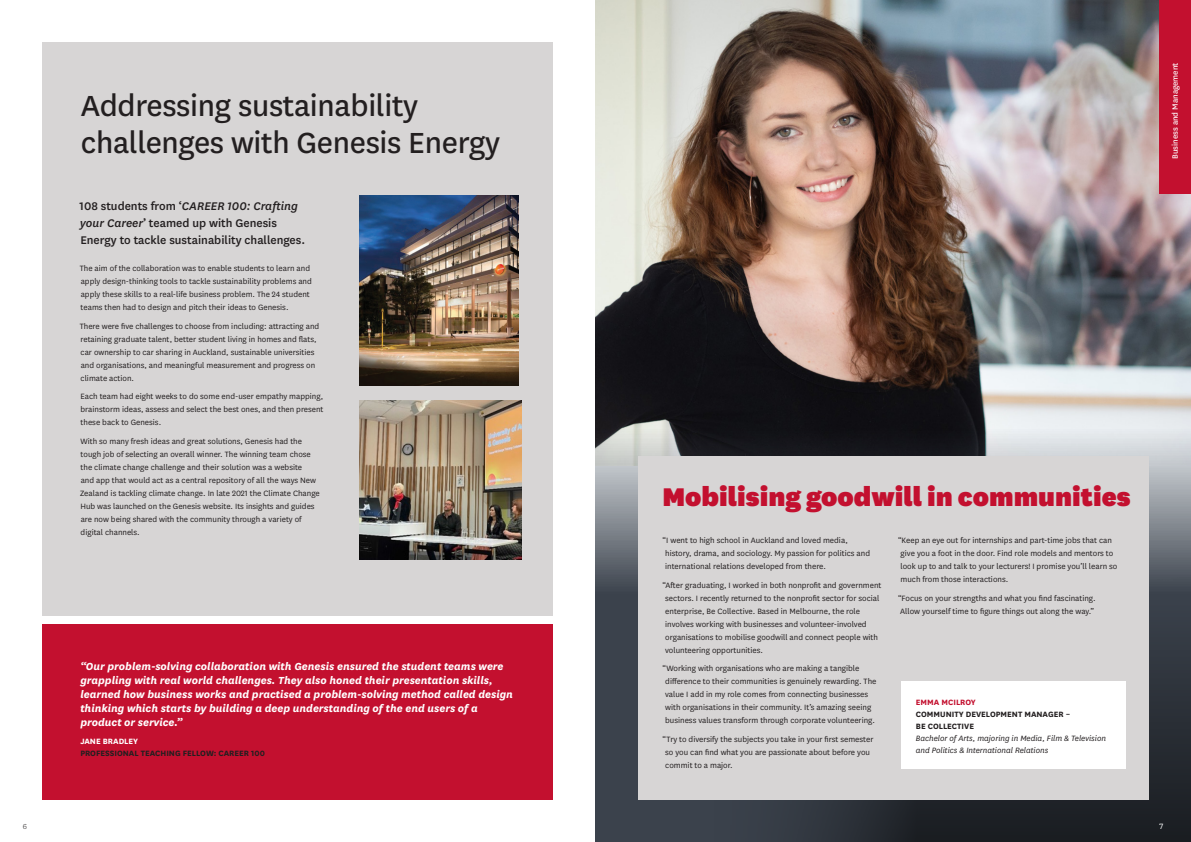
<style>
.page{position:relative;width:1191px;height:842px;background:#fff}
.page>*{position:absolute;margin:0;border:0;box-sizing:border-box;transform-origin:0 0}
._1__Main_Heading{font:34px/37px "National";letter-spacing:-.01em;color:#231f20}
._3a__Profile_Heading{font:900 30px "National";color:#c3102f}
._3b__Profile_Body_co{font:500 13px/17px "National";color:#231f20}
._8__Pull_quote_white{font:italic 700 12px/14px "National";color:#fff}
._3b__Profile_Body_co-2{font:9px/13px "National";color:#231f20}
._7__Qualifications{font:italic 9px/12px "National";color:#231f20}
._5__Job_Title{font:700 9px/12px "National";color:#231f20}
._3b__Profile_Body_co-3{font:9px "National";color:#fff}
._5__Job_Title-2{font:700 9px "National";color:#c3102f}
._5__Job_Title-3{font:700 9px "National";color:#fff}
._3b__Profile_Body_co-4{font:9px "National";color:#fff}
.t1{font:300 8.5px "National";color:#231f20}
.s1{font-style:italic}
</style>
<div class="page">
<img style="left:595px;top:0;width:596px;height:417px">
<svg style="left:595px;top:417px;width:596px;height:425px;background:#676b71"></svg>
<svg style="left:689px;top:533px;width:502px;height:309px;background:#2d3138"></svg>
<div style="left:43px;top:42px;width:510px;height:573px;background:#d7d5d5"></div>
<div style="left:43px;top:624px;width:510px;height:176px;background:#c3102f"></div>
<div style="left:1159px;top:0;width:32px;height:193px;background:#c3102f"></div>
<img style="left:359px;top:196px;width:160px;height:190px">
<img style="left:359px;top:401px;width:163px;height:158px">
<div style="left:638px;top:457px;width:510px;height:343px;background:#d7d5d5"></div>
<div style="left:901px;top:681px;width:224px;height:88px;background:#fff"></div>
<p class="_1__Main_Heading" style="left:81px;top:85px;width:421px">Addressing sustainability challenges with Genesis Energy</p>
<p class="_3b__Profile_Body_co" style="left:80px;top:196px;width:227px">108 students from ‘<span class="s1">CAREER 100: Crafting your Career</span>’ teamed up with Genesis<br>Energy to tackle sustainability challenges.</p>
<p class="_3b__Profile_Body_co-2" style="left:80px;top:261px;width:233px">The aim of the collaboration was to enable students to learn and apply design-thinking tools to tackle sustainability problems and apply these skills to a real-life business problem. The 24 student teams then had to design and pitch their ideas to Genesis.</p>
<p class="_3b__Profile_Body_co-2" style="left:80px;top:319px;width:241px">There were five challenges to choose from including: attracting and retaining graduate talent, better student living in homes and flats, car ownership to car sharing in Auckland, sustainable universities and organisations, and meaningful measurement and progress on climate action.</p>
<p class="_3b__Profile_Body_co-2" style="left:80px;top:390px;width:244px;text-align:justify">Each team had eight weeks to do some end-user empathy mapping, brainstorm ideas, assess and select the best ones, and then present these back to Genesis.</p>
<p class="_3b__Profile_Body_co-2" style="left:80px;top:434px;width:241px">With so many fresh ideas and great solutions, Genesis had the tough job of selecting an overall winner. The winning team chose the climate change challenge and their solution was a website<br>and app that would act as a central repository of all the ways New Zealand is tackling climate change. In late 2021 the Climate Change Hub was launched on the Genesis website. Its insights and guides are now being shared with the community through a variety of digital channels.</p>
<p class="_8__Pull_quote_white" style="left:80px;top:659px;width:434px">“Our problem-solving collaboration with Genesis ensured the student teams were grappling with real world challenges. They also honed their presentation skills, learned how business works and practised a problem-solving method called design thinking which starts by building a deep understanding of the end users of a product or service.”</p>
<p class="_5__Job_Title-3" style="left:80px;top:735px;width:59px">JANE BRADLEY</p>
<p class="_5__Job_Title" style="left:80px;top:746px;width:186px">PROFESSIONAL TEACHING FELLOW: CAREER 100</p>
<p class="_3b__Profile_Body_co-3" style="left:1169px;top:159px;width:98px;rotate:-90deg">Business and Management</p>
<p class="_3a__Profile_Heading" style="left:662px;top:476px;width:469px">Mobilising goodwill in communities</p>
<p class="_3b__Profile_Body_co-2" style="left:662px;top:533px;width:209px">“I went to high school in Auckland and loved media, history, drama, and sociology. My passion for politics and international relations developed from there.</p>
<p class="_3b__Profile_Body_co-2" style="left:662px;top:578px;width:220px">“After graduating, I worked in both nonprofit and government sectors. I recently returned to the nonprofit sector for social enterprise, Be Collective. Based in Melbourne, the role involves working with businesses and volunteer-involved organisations to mobilise goodwill and connect people with volunteering opportunities.</p>
<p class="_3b__Profile_Body_co-2" style="left:662px;top:662px;width:215px">“Working with organisations who are making a tangible difference to their communities is genuinely rewarding. The value I add in my role comes from connecting businesses with organisations in their community. It’s amazing seeing business values transform through corporate volunteering.</p>
<p class="_3b__Profile_Body_co-2" style="left:662px;top:732px;width:212px">“Try to diversify the subjects you take in your first semester so you can find what you are passionate about before you commit to a major.</p>
<p class="_3b__Profile_Body_co-2" style="left:898px;top:533px;width:221px">“Keep an eye out for internships and part-time jobs that can give you a foot in the door. Find role models and mentors to look up to and talk to your lecturers! I promise you’ll learn so much from those interactions.</p>
<p class="_3b__Profile_Body_co-2" style="left:898px;top:591px;width:199px">“Focus on your strengths and what you find fascinating.<br>Allow yourself time to figure things out along the way.”</p>
<p class="_5__Job_Title-2" style="left:916px;top:696px;width:61px">EMMA MCILROY</p>
<p class="_5__Job_Title" style="left:916px;top:708px;width:156px">COMMUNITY DEVELOPMENT MANAGER –<br>BE COLLECTIVE</p>
<p class="_7__Qualifications" style="left:916px;top:732px;width:192px">Bachelor of Arts, majoring in Media, Film &amp; Television and Politics &amp; International Relations</p>
<p class="t1" style="left:23px;top:821px;width:6px">6</p>
<p class="_3b__Profile_Body_co-4" style="left:1159px;top:820px;width:5px">7</p>
</div>
